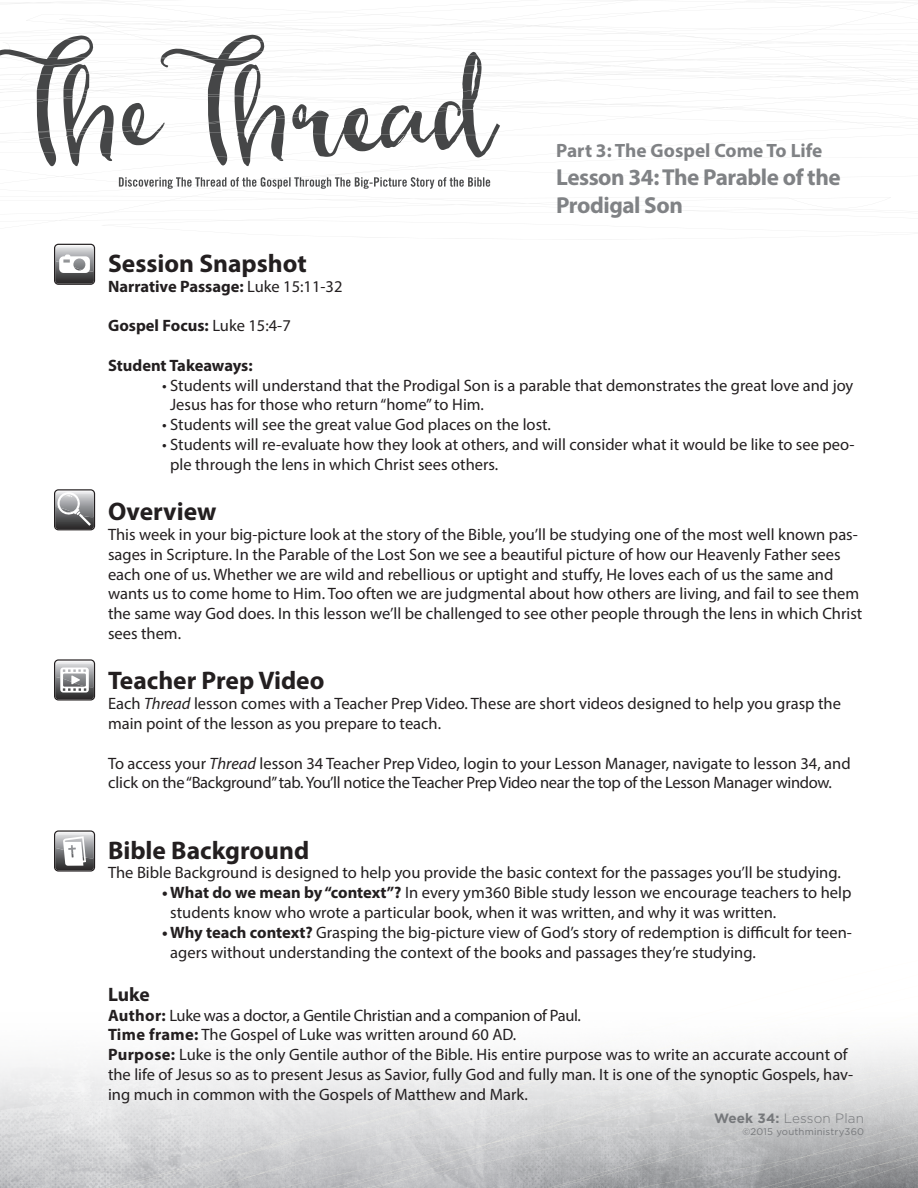
<style>
.page{position:relative;width:918px;height:1188px;background:#fff}
.page>*{position:absolute;margin:0;border:0;box-sizing:border-box;transform-origin:0 0}
.t1{font:700 25.5px "Myriad Pro";color:#231f20}
.t2{font:700 23.1px/27.8px "Myriad Pro";letter-spacing:-.02em;color:#808285}
.t3{font:700 19.5px "Myriad Pro";color:#231f20}
.t4{font:700 19.35px "Myriad Pro";color:#808285}
.t5{font:16.5px/19.8px "Myriad Pro";color:#231f20}
.t6{font:700 16.5px "Myriad Pro";color:#231f20}
.t7{font:16.5px "Myriad Pro";letter-spacing:-.02em;color:#231f20}
.t8{font:300 13.5px "Gotham";letter-spacing:.01em;color:#76787b}
.t9{font:9.6px "Gotham";letter-spacing:.02em;color:#76787b}
.s1{font-weight:400}
.s2{font-style:italic}
.s3{font-weight:700}
</style>
<div class="page">
<svg style="left:0;top:0;width:918px;height:249px"></svg>
<svg style="left:119px;top:177px;width:371px;height:12px"></svg>
<svg style="left:0;top:1045px;width:918px;height:143px"></svg>
<svg style="left:54px;top:830px;width:41px;height:42px"></svg>
<svg style="left:54px;top:244px;width:41px;height:41px"></svg>
<svg style="left:54px;top:659px;width:41px;height:42px"></svg>
<svg style="left:54px;top:489px;width:41px;height:41px;background:#8a8a8c"></svg>
<p class="t4" style="left:556px;top:138px;width:268px">Part 3: The Gospel Come To Life</p>
<h2 class="t2" style="left:556px;top:163px;width:286px">Lesson 34: The Parable of the<br>Prodigal Son</h2>
<p class="t1" style="left:108px;top:247px;width:200px">Session Snapshot</p>
<p class="t6" style="left:108px;top:275px;width:236px">Narrative Passage: <span class="s1">Luke 15:11-32</span></p>
<p class="t6" style="left:108px;top:315px;width:184px">Gospel Focus: <span class="s1">Luke 15:4-7</span></p>
<p class="t6" style="left:108px;top:355px;width:146px">Student Takeaways:</p>
<p class="t5" style="left:170px;top:375px;width:685px;text-indent:-8px">• Students will understand that the Prodigal Son is a parable that demonstrates the great love and joy<br>Jesus has for those who return “home” to Him.</p>
<p class="t5" style="left:162px;top:415px;width:391px">• Students will see the great value God places on the lost.</p>
<p class="t5" style="left:170px;top:434px;width:686px;text-indent:-8px">• Students will re-evaluate how they look at others, and will consider what it would be like to see peo&shy;ple through the lens in which Christ sees others.</p>
<p class="t1" style="left:108px;top:495px;width:110px">Overview</p>
<p class="t5" style="left:108px;top:524px;width:756px">This week in your big-picture look at the story of the Bible, you’ll be studying one of the most well known pas&shy;sages in Scripture. In the Parable of the Lost Son we see a beautiful picture of how our Heavenly Father sees each one of us. Whether we are wild and rebellious or uptight and stuffy, He loves each of us the same and wants us to come home to Him. Too often we are judgmental about how others are living, and fail to see them the same way God does. In this lesson we’ll be challenged to see other people through the lens in which Christ sees them.</p>
<p class="t1" style="left:108px;top:664px;width:218px">Teacher Prep Video</p>
<p class="t5" style="left:108px;top:694px;width:734px">Each <span class="s2">Thread</span> lesson comes with a Teacher Prep Video. These are short videos designed to help you grasp the main point of the lesson as you prepare to teach.</p>
<p class="t5" style="left:108px;top:753px;width:744px">To access your <span class="s2">Thread</span> lesson 34 Teacher Prep Video, login to your Lesson Manager, navigate to lesson 34, and click on the “Background” tab. You’ll notice the Teacher Prep Video near the top of the Lesson Manager window.</p>
<p class="t1" style="left:108px;top:833px;width:203px">Bible Background</p>
<p class="t5" style="left:108px;top:863px;width:734px">The Bible Background is designed to help you provide the basic context for the passages you’ll be studying.</p>
<p class="t5" style="left:170px;top:883px;width:683px;text-indent:-8px"><span class="s3">• What do we mean by “context”?</span> In every ym360 Bible study lesson we encourage teachers to help students know who wrote a particular book, when it was written, and why it was written.</p>
<p class="t5" style="left:170px;top:922px;width:683px;text-indent:-8px"><span class="s3">• Why teach context?</span> Grasping the big-picture view of God’s story of redemption is difficult for teen&shy;agers without understanding the context of the books and passages they’re studying.</p>
<p class="t3" style="left:108px;top:982px;width:43px">Luke</p>
<p class="t7" style="left:108px;top:1005px;width:474px"><span class="s3">Author:</span> Luke was a doctor, a Gentile Christian and a companion of Paul.</p>
<p class="t5" style="left:108px;top:1025px;width:410px"><span class="s3">Time frame:</span> The Gospel of Luke was written around 60 AD.</p>
<p class="t5" style="left:108px;top:1045px;width:747px"><span class="s3">Purpose:</span> Luke is the only Gentile author of the Bible. His entire purpose was to write an accurate account of the life of Jesus so as to present Jesus as Savior, fully God and fully man. It is one of the synoptic Gospels, hav&shy;ing much in common with the Gospels of Matthew and Mark.</p>
<p class="t8" style="left:714px;top:1110px;width:151px"><span class="s3">Week 34:</span> Lesson Plan</p>
<p class="t9" style="left:742px;top:1126px;width:123px">©2015 youthministry360</p>
</div>
